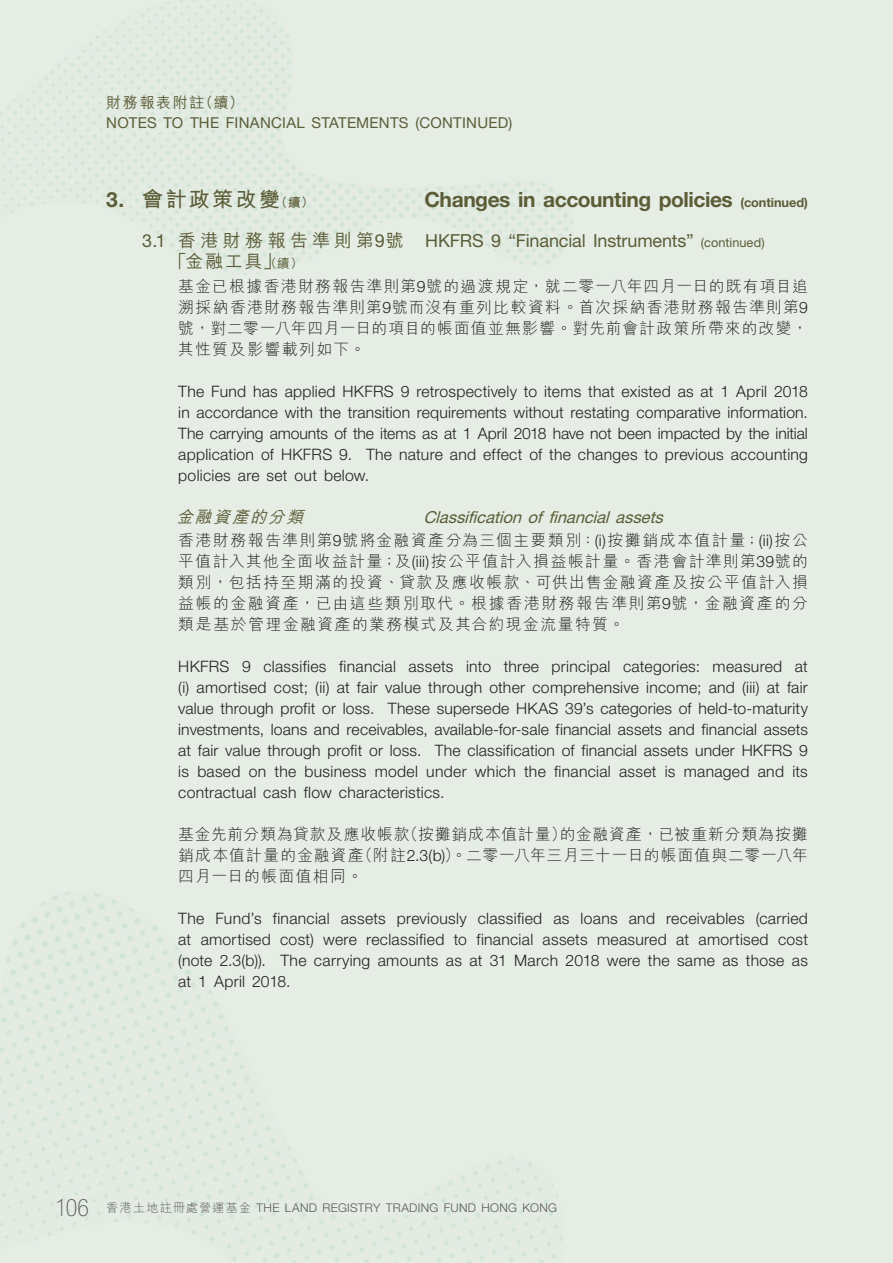
<style>
.page{position:relative;width:893px;height:1263px;background:#e5ede5}
.page>*{position:absolute;margin:0;border:0;box-sizing:border-box;transform-origin:0 0}
.t1{font:700 21px "Helvetica Neue LT Std";letter-spacing:-.02em;color:#5c5d37}
.t2{font:700 21px "M Hei HK";letter-spacing:.12em;color:#5c5d37}
.t3{font:18px "Helvetica Neue LT Std";letter-spacing:-.01em;color:#5c5d37}
.t4{font:500 18px/21px "M Hei HK";letter-spacing:.24em;color:#5c5d37}
.t5{font:italic 16.5px "Helvetica Neue LT Std";color:#5c5d37}
.t6{font:italic 500 16.5px "M Hei HK";color:#5c5d37}
.t7{font:300 15.75px/21px "Helvetica Neue LT Std";letter-spacing:.015em;color:#231f20;text-align:justify}
.t8{font:300 15.75px/21px "M Hei HK";letter-spacing:.08em;color:#231f20;text-align:justify}
.t9{font:15px "Helvetica Neue LT Std";letter-spacing:.02em;color:#5c5d37}
.t10{font:500 15px "M Hei HK";letter-spacing:.105em;color:#5c5d37}
.t11{font:300 12px "Helvetica Neue LT Std";letter-spacing:.03em;color:#57585a}
.s1{font-family:"Helvetica Neue LT Std"}
.s2{font-size:12.75px}
.s3{font-family:"Helvetica Neue LT Std";font-weight:400}
.s4{font-weight:100;font-stretch:condensed;font-size:24px}
.s5{font-family:"M Hei HK"}
</style>
<div class="page">
<p class="t10" style="left:106px;top:92px;width:139px">財務報表附註（續）</p>
<p class="t9" style="left:106px;top:113px;width:408px">NOTES TO THE FINANCIAL STATEMENTS (CONTINUED)</p>
<h1 class="t2" style="left:106px;top:184px;width:209px"><span class="s1">3.</span> 會計政策改變<span class="s2">（續）</span></h1>
<h1 class="t1" style="left:425px;top:186px;width:385px">Changes in accounting policies <span class="s2">(continued)</span></h1>
<h2 class="t4" style="left:169px;top:228px;width:236px;text-indent:-27px"><span class="s3">3.1</span> 香港財務報告準則第<span class="s3">9</span>號「金融工具」<span class="s2">（續）</span></h2>
<h2 class="t3" style="left:425px;top:230px;width:341px">HKFRS 9 “Financial Instruments” <span class="s2">(continued)</span></h2>
<p class="t8" style="left:178px;top:275px;width:631px">基金已根據香港財務報告準則第<span class="s1">9</span>號的過渡規定，就二零一八年四月一日的既有項目追溯採納香港財務報告準則第<span class="s1">9</span>號而沒有重列比較資料。首次採納香港財務報告準則第<span class="s1">9</span>號，對二零一八年四月一日的項目的帳面值並無影響。對先前會計政策所帶來的改變，其性質及影響載列如下。</p>
<p class="t7" style="left:178px;top:380px;width:631px">The Fund has applied HKFRS 9 retrospectively to items that existed as at 1 April 2018 in accordance with the transition requirements without restating comparative information.<br>The carrying amounts of the items as at 1 April 2018 have not been impacted by the initial application of HKFRS 9. The nature and effect of the changes to previous accounting policies are set out below.</p>
<h3 class="t6" style="left:177px;top:505px;width:133px">金融資產的分類</h3>
<h3 class="t5" style="left:423px;top:507px;width:246px">Classification of financial assets</h3>
<p class="t8" style="left:178px;top:530px;width:631px">香港財務報告準則第<span class="s1">9</span>號將金融資產分為三個主要類別：<span class="s1">(i)</span>按攤銷成本值計量；<span class="s1">(ii)</span>按公平值計入其他全面收益計量；及<span class="s1">(iii)</span>按公平值計入損益帳計量。香港會計準則第<span class="s1">39</span>號的類別，包括持至期滿的投資、貸款及應收帳款、可供出售金融資產及按公平值計入損益帳的金融資產，已由這些類別取代。根據香港財務報告準則第<span class="s1">9</span>號，金融資產的分類是基於管理金融資產的業務模式及其合約現金流量特質。</p>
<p class="t7" style="left:178px;top:656px;width:631px">HKFRS 9 classifies financial assets into three principal categories: measured at (i) amortised cost; (ii) at fair value through other comprehensive income; and (iii) at fair value through profit or loss. These supersede HKAS 39’s categories of held-to-maturity investments, loans and receivables, available-for-sale financial assets and financial assets at fair value through profit or loss. The classification of financial assets under HKFRS 9 is based on the business model under which the financial asset is managed and its contractual cash flow characteristics.</p>
<p class="t8" style="left:178px;top:824px;width:631px">基金先前分類為貸款及應收帳款（按攤銷成本值計量）的金融資產，已被重新分類為按攤銷成本值計量的金融資產（附註<span class="s1">2.3(b)</span>）。二零一八年三月三十一日的帳面值與二零一八年四月一日的帳面值相同。</p>
<p class="t7" style="left:178px;top:908px;width:631px">The Fund’s financial assets previously classified as loans and receivables (carried at amortised cost) were reclassified to financial assets measured at amortised cost (note 2.3(b)). The carrying amounts as at 31 March 2018 were the same as those as at 1 April 2018.</p>
<p class="t11" style="left:56px;top:1201px;width:503px"><span class="s4">106</span> <span class="s5">香港土地註冊處營運基金</span> THE LAND REGISTRY TRADING FUND HONG KONG</p>
</div>
